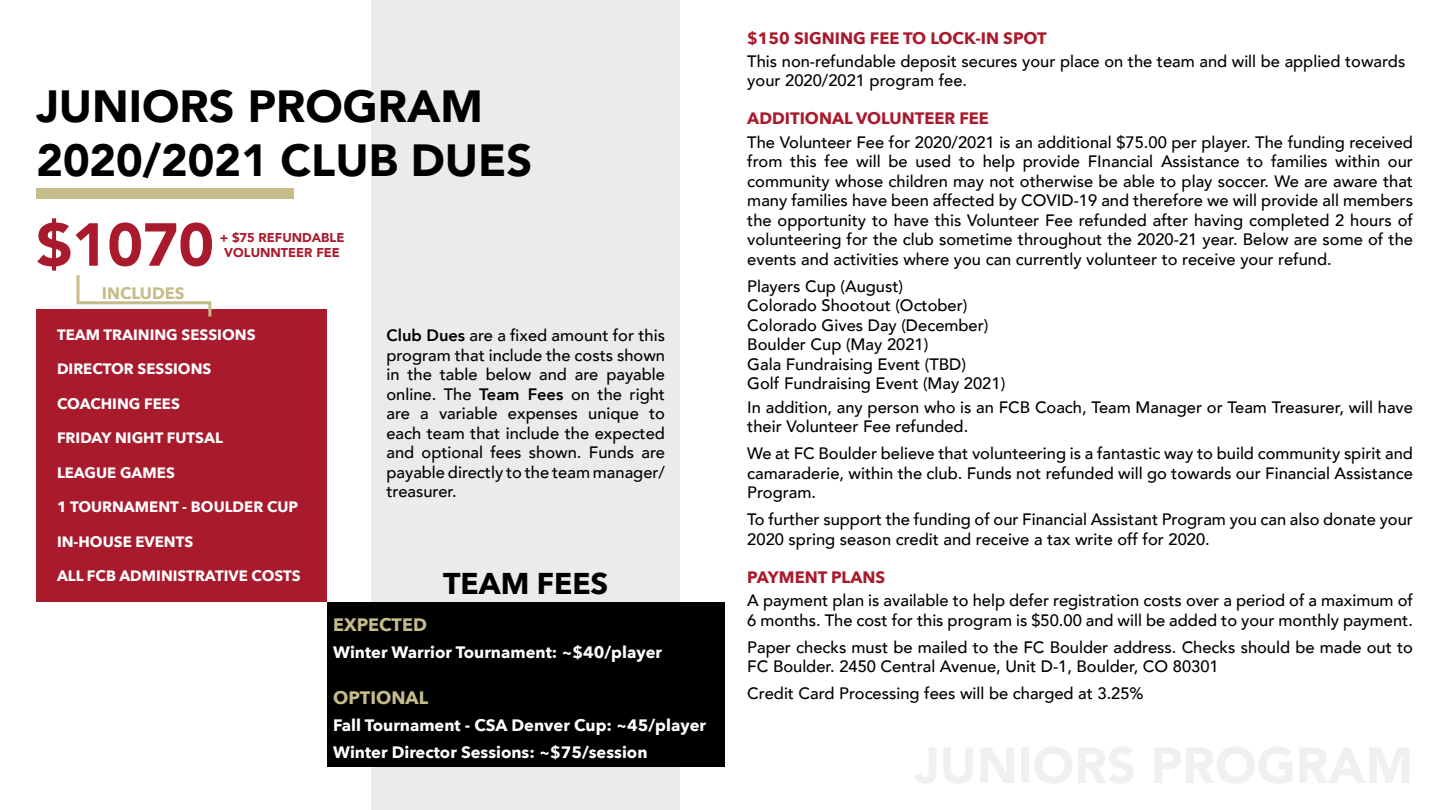
<style>
.page{position:relative;width:1440px;height:810px;background:#fff}
.page>*{position:absolute;margin:0;border:0;box-sizing:border-box;transform-origin:0 0}
.t1{font:900 60px "Avenir";color:#a91a2d}
.t2{font:900 45px/54px "Avenir";color:#000}
.t3{font:700 30px "Avenir Next";color:#000}
.t4{font:700 18px "Avenir Next";color:#c6bc89}
.t5{font:500 16.5px/19.5px "Avenir";color:#000}
.t6{font:700 16.5px/27px "Avenir Next";color:#fff}
.t7{font:700 16.5px "Avenir Next";color:#a91a2d}
.t8{font:700 16.5px "Avenir Next";color:#c6bc89}
.t9{font:700 15px "Avenir Next";color:#fff}
.t10{font:900 12.75px/15.3px "Avenir";color:#a91a2d;text-align:center}
.s1{font-weight:800}
</style>
<div class="page">
<div style="left:371px;top:0;width:309px;height:810px;background:#eaebed"></div>
<div style="left:36px;top:310px;width:291px;height:292px;background:#a91a2d"></div>
<div style="left:327px;top:602px;width:397px;height:164px;background:#000"></div>
<div style="left:36px;top:188px;width:258px;height:11px;background:#c6bc89"></div>
<svg style="left:75px;top:275px;width:138px;height:42px"></svg>
<h2 class="t2" style="left:36px;top:78px;width:497px">JUNIORS PROGRAM<br>2020/2021 CLUB DUES</h2>
<h1 class="t1" style="left:36px;top:193px;width:179px">$1070</h1>
<p class="t10" style="left:220px;top:229px;width:126px">+ $75 REFUNDABLE<br>VOLUNNTEER FEE</p>
<p class="t8" style="left:102px;top:278px;width:84px">INCLUDES</p>
<p class="t9" style="left:57px;top:322px;width:200px">TEAM TRAINING SESSIONS</p>
<p class="t9" style="left:57px;top:356px;width:156px">DIRECTOR SESSIONS</p>
<p class="t9" style="left:57px;top:391px;width:124px">COACHING FEES</p>
<p class="t9" style="left:57px;top:425px;width:167px">FRIDAY NIGHT FUTSAL</p>
<p class="t9" style="left:57px;top:460px;width:119px">LEAGUE GAMES</p>
<p class="t9" style="left:57px;top:494px;width:243px">1 TOURNAMENT - BOULDER CUP</p>
<p class="t9" style="left:57px;top:529px;width:138px">IN-HOUSE EVENTS</p>
<p class="t9" style="left:57px;top:563px;width:245px">ALL FCB ADMINISTRATIVE COSTS</p>
<p class="t5" style="left:386px;top:325px;width:280px;text-align:justify"><span class="s1">Club Dues</span> are a fixed amount for this program that include the costs shown in the table below and are payable online. The <span class="s1">Team Fees</span> on the right are a variable expenses unique to each team that include the expected and optional fees shown. Funds are payable directly to the team manager/ treasurer.</p>
<h3 class="t3" style="left:443px;top:558px;width:167px">TEAM FEES</h3>
<p class="t4" style="left:333px;top:609px;width:95px">EXPECTED</p>
<p class="t6" style="left:333px;top:639px;width:330px">Winter Warrior Tournament: ~$40/player</p>
<p class="t4" style="left:333px;top:682px;width:97px">OPTIONAL</p>
<p class="t6" style="left:333px;top:711px;width:374px">Fall Tournament - CSA Denver Cup: ~45/player<br>Winter Director Sessions: ~$75/session</p>
<p class="t7" style="left:747px;top:23px;width:301px">$150 SIGNING FEE TO LOCK-IN SPOT</p>
<p class="t5" style="left:747px;top:50px;width:660px">This non-refundable deposit secures your place on the team and will be applied towards your 2020/2021 program fee.</p>
<p class="t7" style="left:747px;top:104px;width:243px">ADDITIONAL VOLUNTEER FEE</p>
<p class="t5" style="left:747px;top:131px;width:667px;text-align:justify">The Volunteer Fee for 2020/2021 is an additional $75.00 per player. The funding received from this fee will be used to help provide FInancial Assistance to families within our community whose children may not otherwise be able to play soccer. We are aware that many families have been affected by COVID-19 and therefore we will provide all members the opportunity to have this Volunteer Fee refunded after having completed 2 hours of volunteering for the club sometime throughout the 2020-21 year. Below are some of the events and activities where you can currently volunteer to receive your refund.</p>
<p class="t5" style="left:747px;top:275px;width:259px">Players Cup (August)<br>Colorado Shootout (October)<br>Colorado Gives Day (December)<br>Boulder Cup (May 2021)<br>Gala Fundraising Event (TBD)<br>Golf Fundraising Event (May 2021)</p>
<p class="t5" style="left:747px;top:396px;width:667px">In addition, any person who is an FCB Coach, Team Manager or Team Treasurer, will have their Volunteer Fee refunded.</p>
<p class="t5" style="left:747px;top:443px;width:667px;text-align:justify">We at FC Boulder believe that volunteering is a fantastic way to build community spirit and camaraderie, within the club. Funds not refunded will go towards our Financial Assistance Program.</p>
<p class="t5" style="left:747px;top:509px;width:667px">To further support the funding of our Financial Assistant Program you can also donate your<br>2020 spring season credit and receive a tax write off for 2020.</p>
<p class="t7" style="left:747px;top:563px;width:139px">PAYMENT PLANS</p>
<p class="t5" style="left:747px;top:590px;width:667px">A payment plan is available to help defer registration costs over a period of a maximum of<br>6 months. The cost for this program is $50.00 and will be added to your monthly payment.</p>
<p class="t5" style="left:747px;top:636px;width:667px">Paper checks must be mailed to the FC Boulder address. Checks should be made out to<br>FC Boulder. 2450 Central Avenue, Unit D-1, Boulder, CO 80301</p>
<p class="t5" style="left:747px;top:683px;width:398px">Credit Card Processing fees will be charged at 3.25%</p>
</div>
